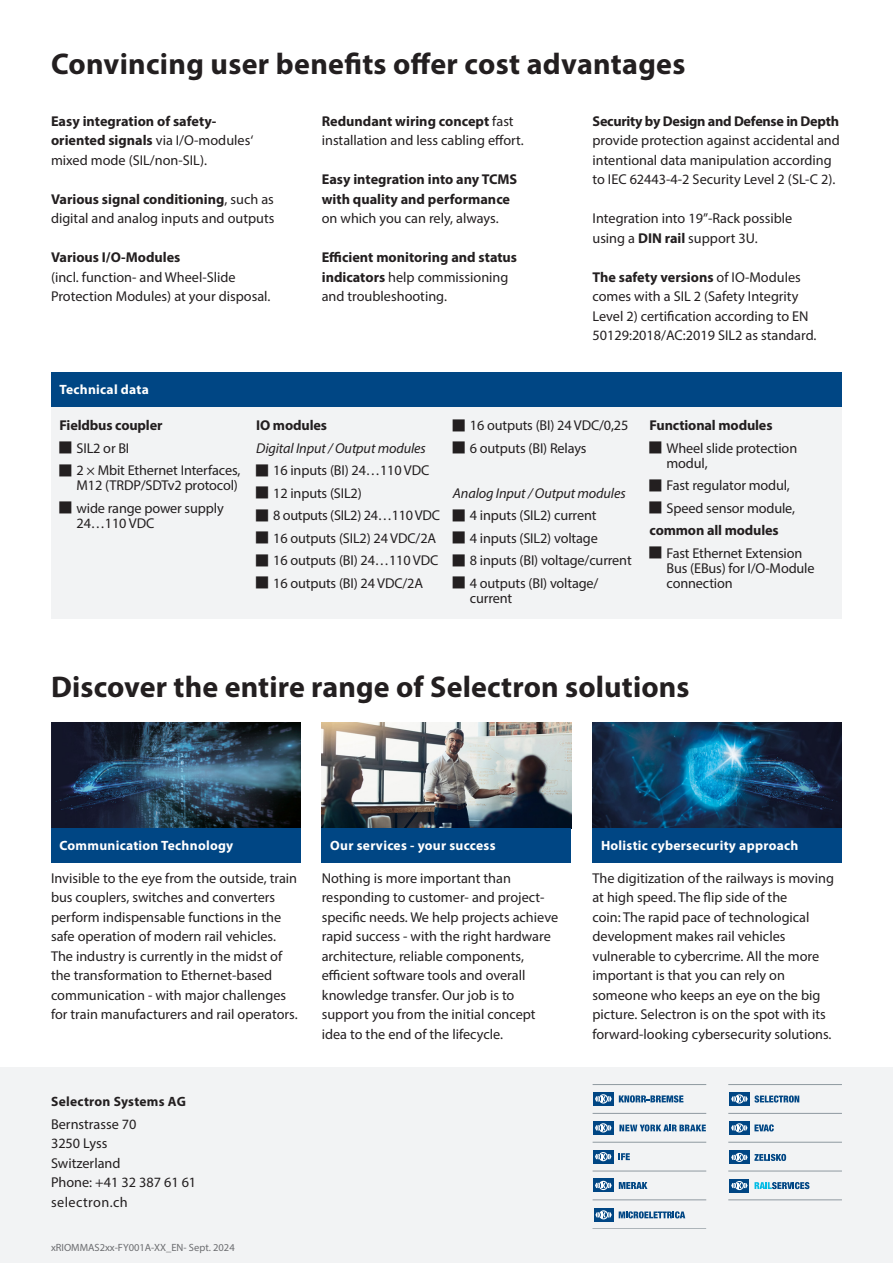
<style>
.page{position:relative;width:893px;height:1263px;background:#fff}
.page>*{position:absolute;margin:0;border:0;box-sizing:border-box;transform-origin:0 0}
.t1{font:700 30px "Myriad Pro";letter-spacing:.005em;color:#231f20}
.Abs_Copy_Regular_9_5_13pt_0{font:14.25px/19.5px "Myriad Pro";color:#231f20}
.Abs_Copy_Regular_9_5_13pt_0-2{font:700 14.25px/19.5px "Myriad Pro";color:#231f20}
.Abs_Bullets_Copy_Regular_9_5_9_5pt_0{font:700 14.25px "Myriad Pro";letter-spacing:-.01em;color:#231f20}
.Abs_Bullets_Copy_Regular_9_5_9_5pt_0-2{font:italic 14.25px "Myriad Pro";letter-spacing:-.01em;color:#231f20}
.Abs_Copy_Regular_9_5_13pt_0-3{font:14.25px "Myriad Pro";letter-spacing:-.02em;color:#231f20}
.t2{font:700 13.5px "Myriad Pro";letter-spacing:.02em;color:#fff}
.t3{font:700 13.5px "Myriad Pro";letter-spacing:.02em;color:#231f20}
.t4{font:10.5px "Myriad Pro";color:#6c6d70}
.s1{font-weight:400}
.s2{font-weight:700}
</style>
<div class="page">
<div style="left:0;top:1067px;width:893px;height:196px;background:#f2f3f4"></div>
<svg style="left:619px;top:1095px;width:64px;height:7px"></svg>
<div style="left:593px;top:1092px;width:21px;height:14px;background:#004684"></div>
<svg style="left:595px;top:1094px;width:17px;height:9px"></svg>
<hr style="left:593px;top:1084px;width:113px;height:1px;background:#8f99a0">
<hr style="left:593px;top:1113px;width:113px;height:1px;background:#8f99a0">
<hr style="left:593px;top:1171px;width:113px;height:1px;background:#8f99a0">
<hr style="left:593px;top:1199px;width:113px;height:1px;background:#8f99a0">
<hr style="left:593px;top:1142px;width:113px;height:1px;background:#8f99a0">
<hr style="left:728px;top:1199px;width:114px;height:1px;background:#8f99a0">
<hr style="left:728px;top:1113px;width:114px;height:1px;background:#8f99a0">
<hr style="left:728px;top:1142px;width:114px;height:1px;background:#8f99a0">
<hr style="left:728px;top:1171px;width:114px;height:1px;background:#8f99a0">
<div style="left:593px;top:1121px;width:20px;height:14px;background:#004684"></div>
<svg style="left:595px;top:1123px;width:17px;height:9px"></svg>
<svg style="left:619px;top:1124px;width:87px;height:7px"></svg>
<hr style="left:728px;top:1084px;width:114px;height:1px;background:#8f99a0">
<div style="left:593px;top:1178px;width:21px;height:14px;background:#004684"></div>
<svg style="left:595px;top:1181px;width:17px;height:9px"></svg>
<svg style="left:619px;top:1182px;width:28px;height:7px"></svg>
<div style="left:593px;top:1150px;width:20px;height:13px;background:#004684"></div>
<svg style="left:595px;top:1152px;width:16px;height:9px"></svg>
<svg style="left:618px;top:1153px;width:12px;height:7px"></svg>
<div style="left:729px;top:1092px;width:20px;height:14px;background:#004684"></div>
<svg style="left:731px;top:1094px;width:17px;height:9px"></svg>
<svg style="left:754px;top:1095px;width:45px;height:7px"></svg>
<div style="left:729px;top:1179px;width:20px;height:13px;background:#004684"></div>
<svg style="left:731px;top:1181px;width:16px;height:9px"></svg>
<svg style="left:754px;top:1182px;width:55px;height:7px"></svg>
<div style="left:729px;top:1150px;width:20px;height:14px;background:#004684"></div>
<svg style="left:731px;top:1153px;width:17px;height:9px"></svg>
<svg style="left:754px;top:1154px;width:32px;height:7px"></svg>
<hr style="left:592px;top:1228px;width:114px;height:1px;background:#8f99a0">
<div style="left:594px;top:1208px;width:20px;height:14px;background:#004684"></div>
<svg style="left:595px;top:1210px;width:17px;height:9px"></svg>
<svg style="left:619px;top:1211px;width:66px;height:7px"></svg>
<div style="left:729px;top:1121px;width:20px;height:14px;background:#004684"></div>
<svg style="left:731px;top:1123px;width:16px;height:9px"></svg>
<svg style="left:754px;top:1124px;width:20px;height:7px"></svg>
<img style="left:592px;top:723px;width:250px;height:105px">
<img style="left:51px;top:723px;width:249px;height:105px">
<img style="left:322px;top:723px;width:249px;height:105px">
<div style="left:51px;top:828px;width:249px;height:35px;background:#004684"></div>
<div style="left:322px;top:828px;width:249px;height:35px;background:#004684"></div>
<div style="left:592px;top:828px;width:250px;height:35px;background:#004684"></div>
<div style="left:51px;top:372px;width:791px;height:35px;background:#004684"></div>
<div style="left:51px;top:407px;width:791px;height:211px;background:#f2f3f4"></div>
<h1 class="t1" style="left:51px;top:44px;width:636px">Convincing user benefits offer cost advantages</h1>
<p class="Abs_Copy_Regular_9_5_13pt_0-2" style="left:51px;top:111px;width:204px">Easy integration of safety&shy;oriented signals <span class="s1">via I/O-modules‘ mixed mode (SIL/non-SIL).</span></p>
<p class="Abs_Copy_Regular_9_5_13pt_0" style="left:51px;top:189px;width:225px"><span class="s2">Various signal conditioning</span>, such as digital and analog inputs and outputs</p>
<p class="Abs_Copy_Regular_9_5_13pt_0" style="left:51px;top:248px;width:221px"><span class="s2">Various I/O-Modules<br></span>(incl. function- and Wheel-Slide<br>Protection Modules) at your disposal.</p>
<p class="Abs_Copy_Regular_9_5_13pt_0" style="left:322px;top:111px;width:204px"><span class="s2">Redundant wiring concept</span> fast installation and less cabling effort.</p>
<p class="Abs_Copy_Regular_9_5_13pt_0-2" style="left:322px;top:169px;width:197px">Easy integration into any TCMS with quality and performance <span class="s1">on which you can rely, always.</span></p>
<p class="Abs_Copy_Regular_9_5_13pt_0-2" style="left:322px;top:247px;width:197px">Efficient monitoring and status indicators <span class="s1">help commissioning and troubleshooting.</span></p>
<p class="Abs_Copy_Regular_9_5_13pt_0" style="left:592px;top:111px;width:249px"><span class="s2">Security by Design and Defense in Depth </span>provide protection against accidental and intentional data manipulation according to IEC 62443-4-2 Security Level 2 (SL-C 2).</p>
<p class="Abs_Copy_Regular_9_5_13pt_0" style="left:592px;top:209px;width:201px">Integration into 19”-Rack possible using a <span class="s2">DIN rail</span> support 3U.</p>
<p class="Abs_Copy_Regular_9_5_13pt_0" style="left:592px;top:267px;width:226px"><span class="s2">The safety versions</span> of IO-Modules comes with a SIL 2 (Safety Integrity Level 2) certification according to EN 50129:2018/AC:2019 SIL2 as standard.</p>
<p class="t2" style="left:60px;top:380px;width:91px">Technical data</p>
<p class="Abs_Bullets_Copy_Regular_9_5_9_5pt_0" style="left:60px;top:416px;width:104px">Fieldbus coupler</p>
<p class="Abs_Copy_Regular_9_5_13pt_0" style="left:77px;top:438px;width:54px">SIL2 or BI</p>
<p class="Abs_Copy_Regular_9_5_13pt_0" style="left:77px;top:463px;width:165px;line-height:15px">2 × Mbit Ethernet Interfaces,<br>M12 (TRDP/SDTv2 protocol)</p>
<p class="Abs_Copy_Regular_9_5_13pt_0" style="left:77px;top:500px;width:149px;line-height:15px">wide range power supply<br>24…110 VDC</p>
<p class="Abs_Bullets_Copy_Regular_9_5_9_5pt_0" style="left:256px;top:416px;width:72px">IO modules</p>
<p class="Abs_Bullets_Copy_Regular_9_5_9_5pt_0-2" style="left:256px;top:439px;width:171px">Digital Input / Output modules</p>
<p class="Abs_Copy_Regular_9_5_13pt_0" style="left:273px;top:461px;width:158px">16 inputs (BI) 24…110 VDC</p>
<p class="Abs_Copy_Regular_9_5_13pt_0" style="left:273px;top:483px;width:90px">12 inputs (SIL2)</p>
<p class="Abs_Copy_Regular_9_5_13pt_0-3" style="left:273px;top:507px;width:168px">8 outputs (SIL2) 24…110 VDC</p>
<p class="Abs_Copy_Regular_9_5_13pt_0" style="left:273px;top:528px;width:165px">16 outputs (SIL2) 24 VDC/2A</p>
<p class="Abs_Copy_Regular_9_5_13pt_0" style="left:273px;top:551px;width:167px">16 outputs (BI) 24…110 VDC</p>
<p class="Abs_Copy_Regular_9_5_13pt_0" style="left:273px;top:573px;width:151px">16 outputs (BI) 24 VDC/2A</p>
<p class="Abs_Copy_Regular_9_5_13pt_0" style="left:470px;top:416px;width:160px">16 outputs (BI) 24 VDC/0,25</p>
<p class="Abs_Copy_Regular_9_5_13pt_0" style="left:470px;top:438px;width:118px">6 outputs (BI) Relays</p>
<p class="Abs_Bullets_Copy_Regular_9_5_9_5pt_0-2" style="left:453px;top:484px;width:174px">Analog Input / Output modules</p>
<p class="Abs_Copy_Regular_9_5_13pt_0" style="left:470px;top:506px;width:128px">4 inputs (SIL2) current</p>
<p class="Abs_Copy_Regular_9_5_13pt_0" style="left:470px;top:528px;width:129px">4 inputs (SIL2) voltage</p>
<p class="Abs_Copy_Regular_9_5_13pt_0" style="left:470px;top:551px;width:163px">8 inputs (BI) voltage/current</p>
<p class="Abs_Copy_Regular_9_5_13pt_0" style="left:470px;top:575px;width:130px;line-height:15px">4 outputs (BI) voltage/ current</p>
<p class="Abs_Bullets_Copy_Regular_9_5_9_5pt_0" style="left:649px;top:416px;width:124px">Functional modules</p>
<p class="Abs_Copy_Regular_9_5_13pt_0" style="left:666px;top:440px;width:132px;line-height:15px">Wheel slide protection modul,</p>
<p class="Abs_Copy_Regular_9_5_13pt_0" style="left:666px;top:476px;width:125px">Fast regulator modul,</p>
<p class="Abs_Copy_Regular_9_5_13pt_0" style="left:666px;top:498px;width:130px">Speed sensor module,</p>
<p class="Abs_Bullets_Copy_Regular_9_5_9_5pt_0" style="left:649px;top:521px;width:131px">common all modules</p>
<p class="Abs_Copy_Regular_9_5_13pt_0" style="left:666px;top:545px;width:150px;line-height:15px">Fast Ethernet Extension<br>Bus (EBus) for I/O-Module connection</p>
<h1 class="t1" style="left:51px;top:668px;width:640px">Discover the entire range of Selectron solutions</h1>
<p class="t2" style="left:60px;top:837px;width:175px">Communication Technology</p>
<p class="Abs_Copy_Regular_9_5_13pt_0" style="left:51px;top:868px;width:248px">Invisible to the eye from the outside, train bus couplers, switches and converters perform indispensable functions in the safe operation of modern rail vehicles.<br>The industry is currently in the midst of the transformation to Ethernet-based communication - with major challenges for train manufacturers and rail operators.</p>
<p class="t3" style="left:51px;top:1092px;width:136px">Selectron Systems AG</p>
<p class="Abs_Copy_Regular_9_5_13pt_0" style="left:51px;top:1114px;width:147px">Bernstrasse 70<br>3250 Lyss<br>Switzerland<br>Phone: +41 32 387 61 61 selectron.ch</p>
<p class="t4" style="left:51px;top:1241px;width:185px">xRIOMMAS2xx-FY001A-XX_EN- Sept. 2024</p>
<p class="t2" style="left:330px;top:837px;width:167px">Our services - your success</p>
<p class="Abs_Copy_Regular_9_5_13pt_0" style="left:322px;top:868px;width:238px">Nothing is more important than responding to customer- and project&shy;specific needs. We help projects achieve rapid success - with the right hardware architecture, reliable components, efficient software tools and overall knowledge transfer. Our job is to support you from the initial concept idea to the end of the lifecycle.</p>
<p class="t2" style="left:601px;top:837px;width:199px">Holistic cybersecurity approach</p>
<p class="Abs_Copy_Regular_9_5_13pt_0" style="left:592px;top:868px;width:243px">The digitization of the railways is moving at high speed. The flip side of the<br>coin: The rapid pace of technological development makes rail vehicles vulnerable to cybercrime. All the more important is that you can rely on someone who keeps an eye on the big picture. Selectron is on the spot with its forward-looking cybersecurity solutions.</p>
</div>
